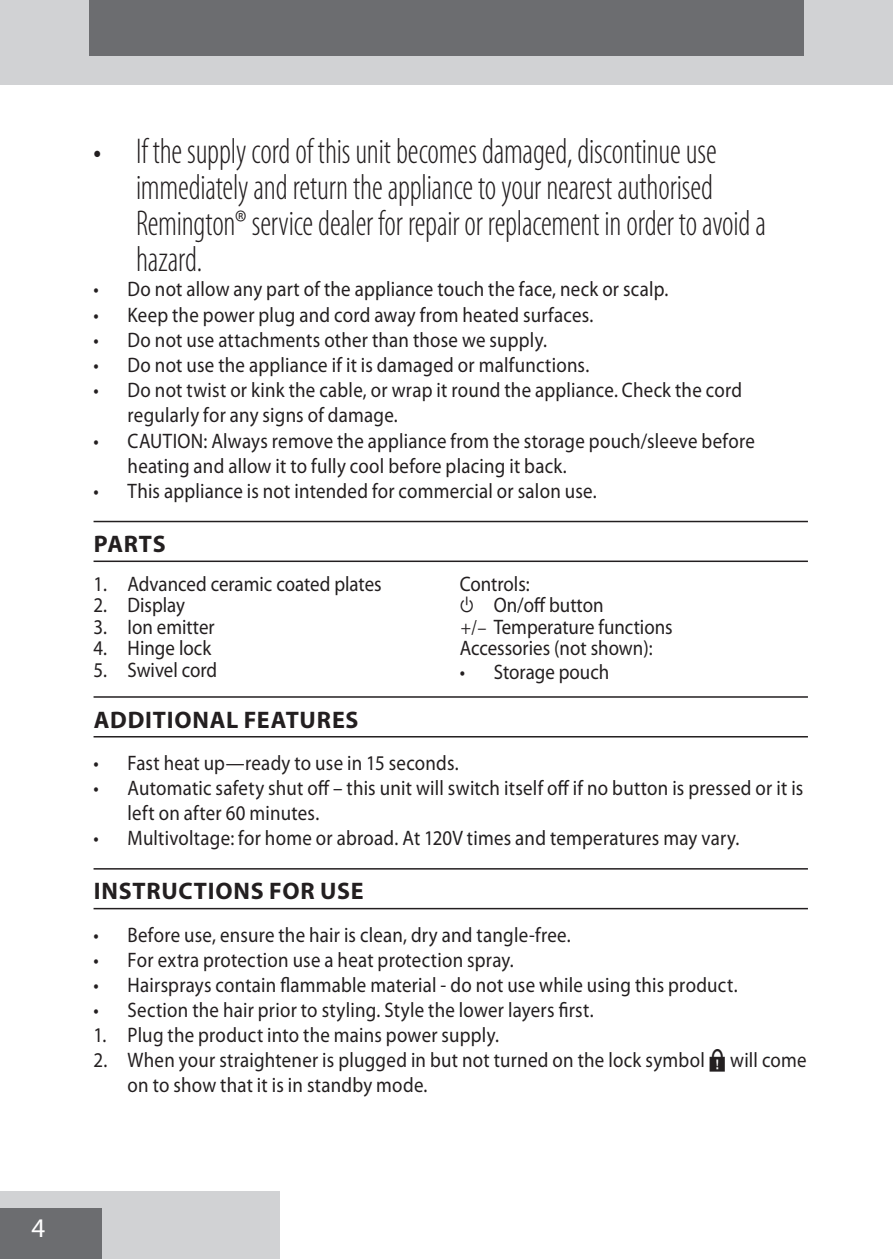
<style>
.page{position:relative;width:893px;height:1259px;background:#fff}
.page>*{position:absolute;margin:0;border:0;box-sizing:border-box;transform-origin:0 0}
.t1{font:300 condensed 36px/36px "Myriad Pro";letter-spacing:-.01em;color:#231f20;scale:.9 1}
.t2{font:27px "Myriad Pro";color:#fff}
.heading{font:700 24px "Myriad Pro";letter-spacing:.03em;color:#231f20}
.Parts{font:21px/25.2px "Myriad Pro";letter-spacing:.01em;color:#231f20;scale:.9 1}
.s1{font-family:"Myriad Dribsn Drabs"}
.s2{font-family:"Minion Pro"}
.s3{font-family:"Myriad Points"}
</style>
<div class="page">
<div style="left:0;top:0;width:893px;height:85px;background:#d1d2d4"></div>
<div style="left:0;top:1191px;width:280px;height:68px;background:#d1d2d4"></div>
<div style="left:0;top:1208px;width:102px;height:51px;background:#6c6d70"></div>
<div style="left:89px;top:0;width:715px;height:56px;background:#6c6d70"></div>
<hr style="left:94px;top:521px;width:714px;height:1px;background:#231f20">
<hr style="left:94px;top:560px;width:714px;height:2px;background:#231f20">
<hr style="left:94px;top:696px;width:714px;height:2px;background:#231f20">
<hr style="left:94px;top:736px;width:714px;height:1px;background:#231f20">
<hr style="left:94px;top:868px;width:714px;height:1px;background:#231f20">
<hr style="left:94px;top:908px;width:714px;height:1px;background:#231f20">
<p class="t2" style="left:31px;top:1213px;width:15px">4</p>
<p class="t1" style="left:136px;top:134px;width:702px;text-indent:-43px">• If the supply cord of this unit becomes damaged, discontinue use immediately and return the appliance to your nearest authorised Remington® service dealer for repair or replacement in order to avoid a hazard.</p>
<p class="Parts" style="left:94px;top:277px;width:640px">• Do not allow any part of the appliance touch the face, neck or scalp.</p>
<p class="Parts" style="left:94px;top:302px;width:557px">• Keep the power plug and cord away from heated surfaces.</p>
<p class="Parts" style="left:94px;top:327px;width:505px">• Do not use attachments other than those we supply.</p>
<p class="Parts" style="left:94px;top:353px;width:552px">• Do not use the appliance if it is damaged or malfunctions.</p>
<p class="Parts" style="left:128px;top:378px;width:684px;text-indent:-34px">• Do not twist or kink the cable, or wrap it round the appliance. Check the cord regularly for any signs of damage.</p>
<p class="Parts" style="left:128px;top:428px;width:698px;text-indent:-34px">• CAUTION: Always remove the appliance from the storage pouch/sleeve before heating and allow it to fully cool before placing it back.</p>
<p class="Parts" style="left:94px;top:479px;width:561px">• This appliance is not intended for commercial or salon use.</p>
<p class="heading" style="left:94px;top:530px;width:74px">PARTS</p>
<p class="Parts" style="left:94px;top:571px;width:322px">1. Advanced ceramic coated plates</p>
<p class="Parts" style="left:94px;top:593px;width:103px">2. Display</p>
<p class="Parts" style="left:94px;top:614px;width:136px">3. Ion emitter</p>
<p class="Parts" style="left:94px;top:636px;width:132px">4. Hinge lock</p>
<p class="Parts" style="left:94px;top:658px;width:139px">5. Swivel cord</p>
<p class="Parts" style="left:460px;top:571px;width:79px">Controls:</p>
<p class="Parts" style="left:460px;top:593px;width:161px"><span class="s1">C</span> On/off button</p>
<p class="Parts" style="left:460px;top:614px;width:237px"><span class="s2">+/–</span> Temperature functions</p>
<p class="Parts" style="left:460px;top:636px;width:216px">Accessories (not shown):</p>
<p class="Parts" style="left:460px;top:660px;width:168px">• Storage pouch</p>
<p class="heading" style="left:94px;top:706px;width:266px">ADDITIONAL FEATURES</p>
<p class="Parts" style="left:94px;top:750px;width:407px">• Fast heat up—ready to use in 15 seconds.</p>
<p class="Parts" style="left:128px;top:775px;width:752px;text-indent:-34px">• Automatic safety shut off – this unit will switch itself off if no button is pressed or it is left on after 60 minutes.</p>
<p class="Parts" style="left:94px;top:826px;width:719px">• Multivoltage: for home or abroad. At 120V times and temperatures may vary.</p>
<p class="heading" style="left:94px;top:878px;width:271px">INSTRUCTIONS FOR USE</p>
<p class="Parts" style="left:94px;top:922px;width:532px">• Before use, ensure the hair is clean, dry and tangle-free.</p>
<p class="Parts" style="left:94px;top:947px;width:468px">• For extra protection use a heat protection spray.</p>
<p class="Parts" style="left:94px;top:972px;width:717px">• Hairsprays contain flammable material - do not use while using this product.</p>
<p class="Parts" style="left:94px;top:998px;width:557px">• Section the hair prior to styling. Style the lower layers first.</p>
<p class="Parts" style="left:94px;top:1022px;width:452px">1. Plug the product into the mains power supply.</p>
<p class="Parts" style="left:128px;top:1047px;width:756px;text-indent:-34px">2. When your straightener is plugged in but not turned on the lock symbol <span class="s3">B</span> will come on to show that it is in standby mode.</p>
</div>
